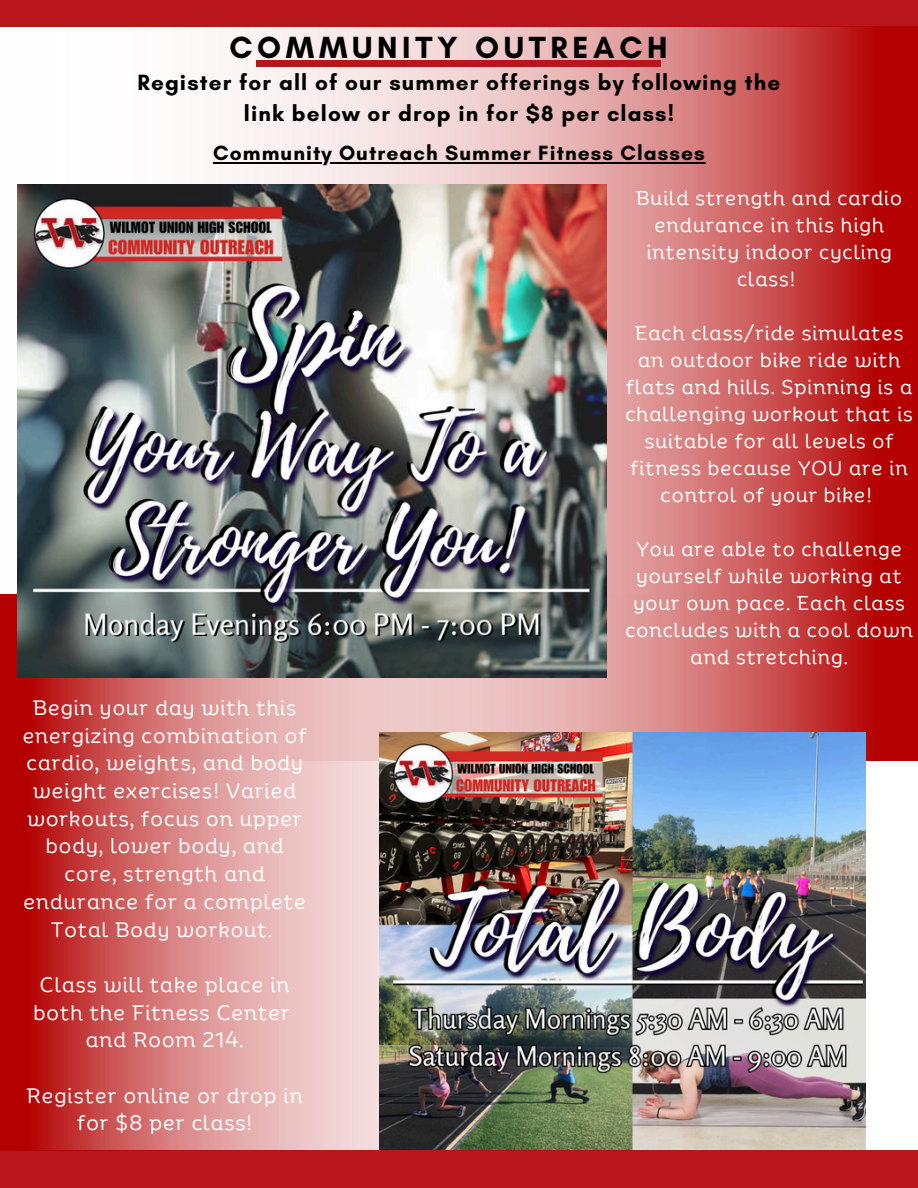
<style>
.page{position:relative;width:918px;height:1188px;background:#fff}
.page>*{position:absolute;margin:0;border:0;box-sizing:border-box;transform-origin:0 0}
.t1{font:700 31.2px "Glacial Indifference";letter-spacing:.15em;color:#000}
.t2{font:700 22.5px/31.2px "Glacial Indifference";letter-spacing:.05em;color:#000;text-align:center}
.t3{font:700 21px "Glacial Indifference";letter-spacing:.05em;color:#000}
.t4{font:20.4px/27.8px "Binate Display";letter-spacing:.05em;color:#fff;text-align:center}
.t5{font:19.5px/27px "Binate Display";letter-spacing:.05em;color:#fff;text-align:center}
</style>
<div class="page">
<div style="left:0;top:0;width:918px;height:26px;background:#b8161c"></div>
<div style="left:0;top:1151px;width:918px;height:37px;background:#b8161c"></div>
<img style="left:0;top:761px;width:695px;height:390px">
<img style="left:0;top:26px;width:918px;height:735px">
<div style="left:257px;top:61px;width:404px;height:5px;background:#b8161c"></div>
<img style="left:18px;top:185px;width:588px;height:492px">
<img style="left:379px;top:732px;width:486px;height:418px">
<hr style="left:213px;top:162px;width:493px;height:2px;background:#000">
<h2 class="t1" style="left:229px;top:29px;width:440px">COMMUNITY OUTREACH</h2>
<p class="t2" style="left:138px;top:66px;width:644px">Register for all of our summer offerings by following the link below or drop in for $8 per class!</p>
<p class="t3" style="left:213px;top:141px;width:493px">Community Outreach Summer Fitness Classes</p>
<p class="t4" style="left:23px;top:691px;width:286px">Begin your day with this energizing combination of cardio, weights, and body weight exercises! Varied workouts, focus on upper body, lower body, and core, strength and endurance for a complete<br>Total Body workout.</p>
<h3 class="t4" style="left:33px;top:968px;width:258px">Class will take place in both the Fitness Center and Room 214.</h3>
<h3 class="t4" style="left:27px;top:1079px;width:277px">Register online or drop in for $8 per class!</h3>
<h2 class="t5" style="left:636px;top:182px;width:267px">Build strength and cardio endurance in this high intensity indoor cycling class!</h2>
<p class="t5" style="left:626px;top:317px;width:289px">Each class/ride simulates an outdoor bike ride with flats and hills. Spinning is a challenging workout that is suitable for all levels of fitness because YOU are in control of your bike!</p>
<p class="t5" style="left:625px;top:533px;width:289px">You are able to challenge yourself while working at your own pace. Each class concludes with a cool down and stretching.</p>
</div>
